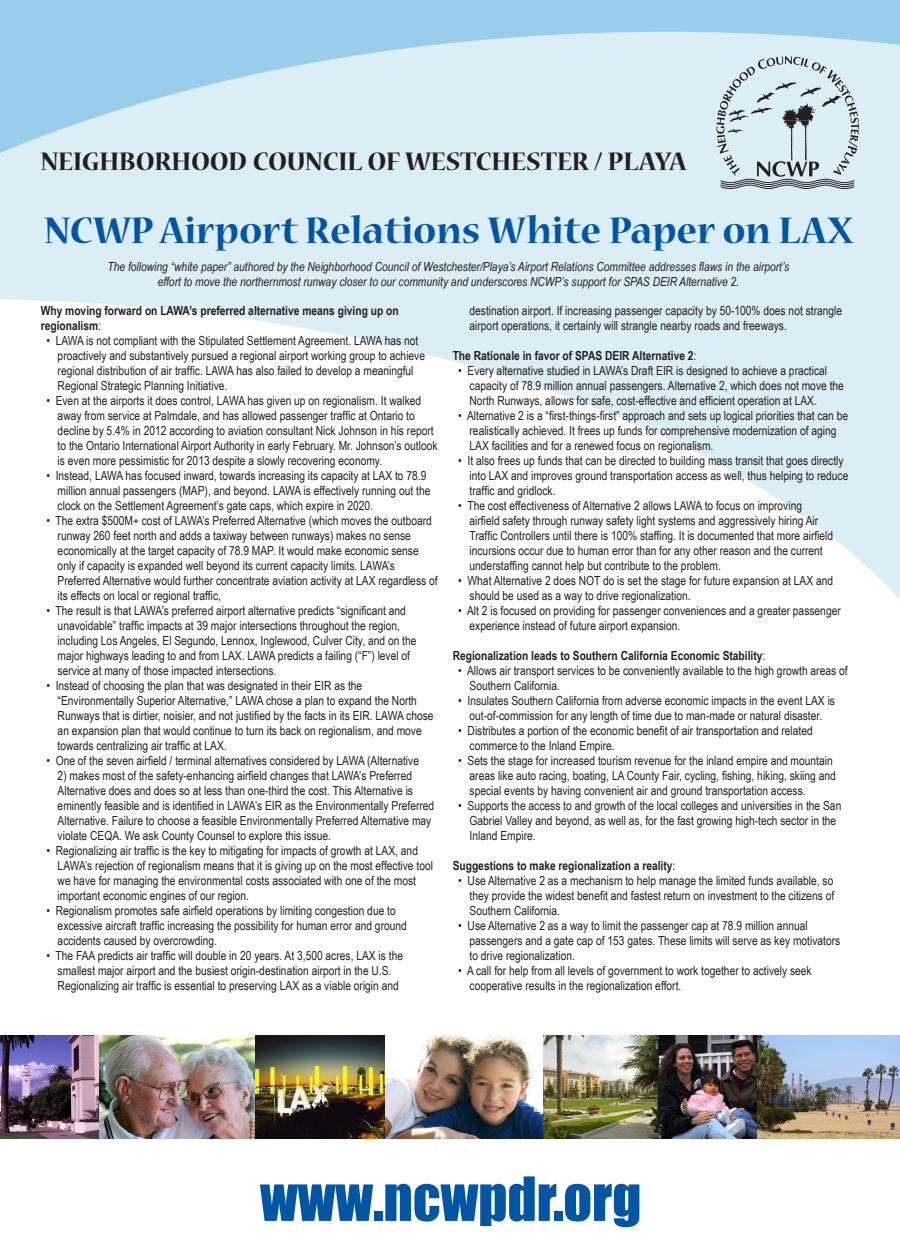
<style>
.page{position:relative;width:900px;height:1260px;background:#fff}
.page>*{position:absolute;margin:0;border:0;box-sizing:border-box;transform-origin:0 0}
.t1{font:56.25px "Impact";color:#0155a5}
.t2{font:700 41.25px "Nueva Std";color:#0155a5}
.t3{font:700 28.25px "Nueva Std";color:#231f20}
.t4{font:12.5px/15px "Arial Narrow";color:#231f20}
.t5{font:italic 12.5px "Arial Narrow";color:#231f20}
.t6{font:700 12.5px/15px "Arial Narrow";color:#231f20}
.s1{font-weight:400}
</style>
<div class="page">
<svg style="left:0;top:274px;width:900px;height:325px"></svg>
<svg style="left:0;top:0;width:900px;height:274px;background:#cbe5f2"></svg>
<svg style="left:716px;top:56px;width:143px;height:133px;background:#c0cfd6"></svg>
<img style="left:543px;top:1035px;width:116px;height:103px">
<img style="left:254px;top:1035px;width:132px;height:103px">
<img style="left:99px;top:1035px;width:155px;height:103px">
<img style="left:386px;top:1035px;width:157px;height:103px">
<img style="left:659px;top:1035px;width:99px;height:103px">
<img style="left:0;top:1035px;width:99px;height:103px">
<img style="left:758px;top:1035px;width:142px;height:103px">
<p class="t3" style="left:41px;top:148px;width:647px">NEIGHBORHOOD COUNCIL OF WESTCHESTER / PLAYA</p>
<p class="t2" style="left:45px;top:211px;width:810px">NCWP Airport Relations White Paper on LAX</p>
<p class="t5" style="left:108px;top:258px;width:683px">The following “white paper” authored by the Neighborhood Council of Westchester/Playa’s Airport Relations Committee addresses flaws in the airport’s</p>
<p class="t5" style="left:158px;top:273px;width:583px">effort to move the northernmost runway closer to our community and underscores NCWP’s support for SPAS DEIR Alternative 2.</p>
<p class="t6" style="left:41px;top:303px;width:359px">Why moving forward on LAWA’s preferred alternative means giving up on regionalism<span class="s1">:</span></p>
<p class="t4" style="left:58px;top:333px;width:369px;text-indent:-11px">• LAWA is not compliant with the Stipulated Settlement Agreement. LAWA has not proactively and substantively pursued a regional airport working group to achieve regional distribution of air traffic. LAWA has also failed to develop a meaningful Regional Strategic Planning Initiative.</p>
<p class="t4" style="left:58px;top:393px;width:381px;text-indent:-11px">• Even at the airports it does control, LAWA has given up on regionalism. It walked away from service at Palmdale, and has allowed passenger traffic at Ontario to decline by 5.4% in 2012 according to aviation consultant Nick Johnson in his report to the Ontario International Airport Authority in early February. Mr. Johnson’s outlook is even more pessimistic for 2013 despite a slowly recovering economy.</p>
<p class="t4" style="left:58px;top:468px;width:374px;text-indent:-11px">• Instead, LAWA has focused inward, towards increasing its capacity at LAX to 78.9 million annual passengers (MAP), and beyond. LAWA is effectively running out the clock on the Settlement Agreement’s gate caps, which expire in 2020.</p>
<p class="t4" style="left:58px;top:513px;width:382px;text-indent:-11px">• The extra $500M+ cost of LAWA’s Preferred Alternative (which moves the outboard runway 260 feet north and adds a taxiway between runways) makes no sense economically at the target capacity of 78.9 MAP. It would make economic sense only if capacity is expanded well beyond its current capacity limits. LAWA’s Preferred Alternative would further concentrate aviation activity at LAX regardless of its effects on local or regional traffic,</p>
<p class="t4" style="left:58px;top:603px;width:360px;text-indent:-11px">• The result is that LAWA’s preferred airport alternative predicts “significant and unavoidable” traffic impacts at 39 major intersections throughout the region, including Los Angeles, El Segundo, Lennox, Inglewood, Culver City, and on the major highways leading to and from LAX. LAWA predicts a failing (“F”) level of service at many of those impacted intersections.</p>
<p class="t4" style="left:58px;top:678px;width:377px;text-indent:-11px">• Instead of choosing the plan that was designated in their EIR as the “Environmentally Superior Alternative,” LAWA chose a plan to expand the North Runways that is dirtier, noisier, and not justified by the facts in its EIR. LAWA chose an expansion plan that would continue to turn its back on regionalism, and move towards centralizing air traffic at LAX.</p>
<p class="t4" style="left:46px;top:753px;width:374px">• One of the seven airfield / terminal alternatives considered by LAWA (Alternative</p>
<p class="t4" style="left:58px;top:768px;width:378px">2) makes most of the safety-enhancing airfield changes that LAWA’s Preferred Alternative does and does so at less than one-third the cost. This Alternative is eminently feasible and is identified in LAWA’s EIR as the Environmentally Preferred Alternative. Failure to choose a feasible Environmentally Preferred Alternative may violate CEQA. We ask County Counsel to explore this issue.</p>
<p class="t4" style="left:58px;top:843px;width:377px;text-indent:-11px">• Regionalizing air traffic is the key to mitigating for impacts of growth at LAX, and LAWA’s rejection of regionalism means that it is giving up on the most effective tool we have for managing the environmental costs associated with one of the most important economic engines of our region.</p>
<p class="t4" style="left:58px;top:903px;width:351px;text-indent:-11px">• Regionalism promotes safe airfield operations by limiting congestion due to excessive aircraft traffic increasing the possibility for human error and ground accidents caused by overcrowding.</p>
<p class="t4" style="left:46px;top:948px;width:358px;text-align:center">• The FAA predicts air traffic will double in 20 years. At 3,500 acres, LAX is the smallest major airport and the busiest origin-destination airport in the U.S.<br>Regionalizing air traffic is essential to preserving LAX as a viable origin and</p>
<p class="t4" style="left:470px;top:303px;width:374px">destination airport. If increasing passenger capacity by 50-100% does not strangle airport operations, it certainly will strangle nearby roads and freeways.</p>
<p class="t6" style="left:453px;top:348px;width:245px">The Rationale in favor of SPAS DEIR Alternative 2<span class="s1">:</span></p>
<p class="t4" style="left:470px;top:363px;width:376px;text-indent:-11px">• Every alternative studied in LAWA’s Draft EIR is designed to achieve a practical capacity of 78.9 million annual passengers. Alternative 2, which does not move the<br>North Runways, allows for safe, cost-effective and efficient operation at LAX.</p>
<p class="t4" style="left:470px;top:408px;width:380px;text-indent:-11px">• Alternative 2 is a “first-things-first” approach and sets up logical priorities that can be realistically achieved. It frees up funds for comprehensive modernization of aging<br>LAX facilities and for a renewed focus on regionalism.</p>
<p class="t4" style="left:470px;top:453px;width:380px;text-indent:-11px">• It also frees up funds that can be directed to building mass transit that goes directly into LAX and improves ground transportation access as well, thus helping to reduce traffic and gridlock.</p>
<p class="t4" style="left:470px;top:498px;width:365px;text-indent:-11px">• The cost effectiveness of Alternative 2 allows LAWA to focus on improving airfield safety through runway safety light systems and aggressively hiring Air Traffic Controllers until there is 100% staffing. It is documented that more airfield incursions occur due to human error than for any other reason and the current understaffing cannot help but contribute to the problem.</p>
<p class="t4" style="left:470px;top:573px;width:365px;text-indent:-11px">• What Alternative 2 does NOT do is set the stage for future expansion at LAX and should be used as a way to drive regionalization.</p>
<p class="t4" style="left:470px;top:603px;width:373px;text-indent:-11px">• Alt 2 is focused on providing for passenger conveniences and a greater passenger experience instead of future airport expansion.</p>
<p class="t6" style="left:453px;top:648px;width:314px">Regionalization leads to Southern California Economic Stability<span class="s1">:</span></p>
<p class="t4" style="left:470px;top:663px;width:380px;text-indent:-11px">• Allows air transport services to be conveniently available to the high growth areas of<br>Southern California.</p>
<p class="t4" style="left:458px;top:693px;width:378px;text-align:center">• Insulates Southern California from adverse economic impacts in the event LAX is out-of-commission for any length of time due to man-made or natural disaster.</p>
<p class="t4" style="left:470px;top:723px;width:345px;text-indent:-11px">• Distributes a portion of the economic benefit of air transportation and related commerce to the Inland Empire.</p>
<p class="t4" style="left:470px;top:753px;width:368px;text-indent:-11px">• Sets the stage for increased tourism revenue for the inland empire and mountain areas like auto racing, boating, LA County Fair, cycling, fishing, hiking, skiing and special events by having convenient air and ground transportation access.</p>
<p class="t4" style="left:470px;top:798px;width:373px;text-indent:-11px">• Supports the access to and growth of the local colleges and universities in the San<br>Gabriel Valley and beyond, as well as, for the fast growing high-tech sector in the<br>Inland Empire.</p>
<p class="t6" style="left:453px;top:858px;width:224px">Suggestions to make regionalization a reality<span class="s1">:</span></p>
<p class="t4" style="left:470px;top:873px;width:366px;text-align:justify;text-indent:-11px">• Use Alternative 2 as a mechanism to help manage the limited funds available, so they provide the widest benefit and fastest return on investment to the citizens of Southern California.</p>
<p class="t4" style="left:470px;top:918px;width:372px;text-indent:-11px">• Use Alternative 2 as a way to limit the passenger cap at 78.9 million annual passengers and a gate cap of 153 gates. These limits will serve as key motivators to drive regionalization.</p>
<p class="t4" style="left:470px;top:963px;width:344px;text-indent:-11px">• A call for help from all levels of government to work together to actively seek cooperative results in the regionalization effort.</p>
<p class="t1" style="left:260px;top:1155px;width:383px">www.ncwpdr.org</p>
</div>
